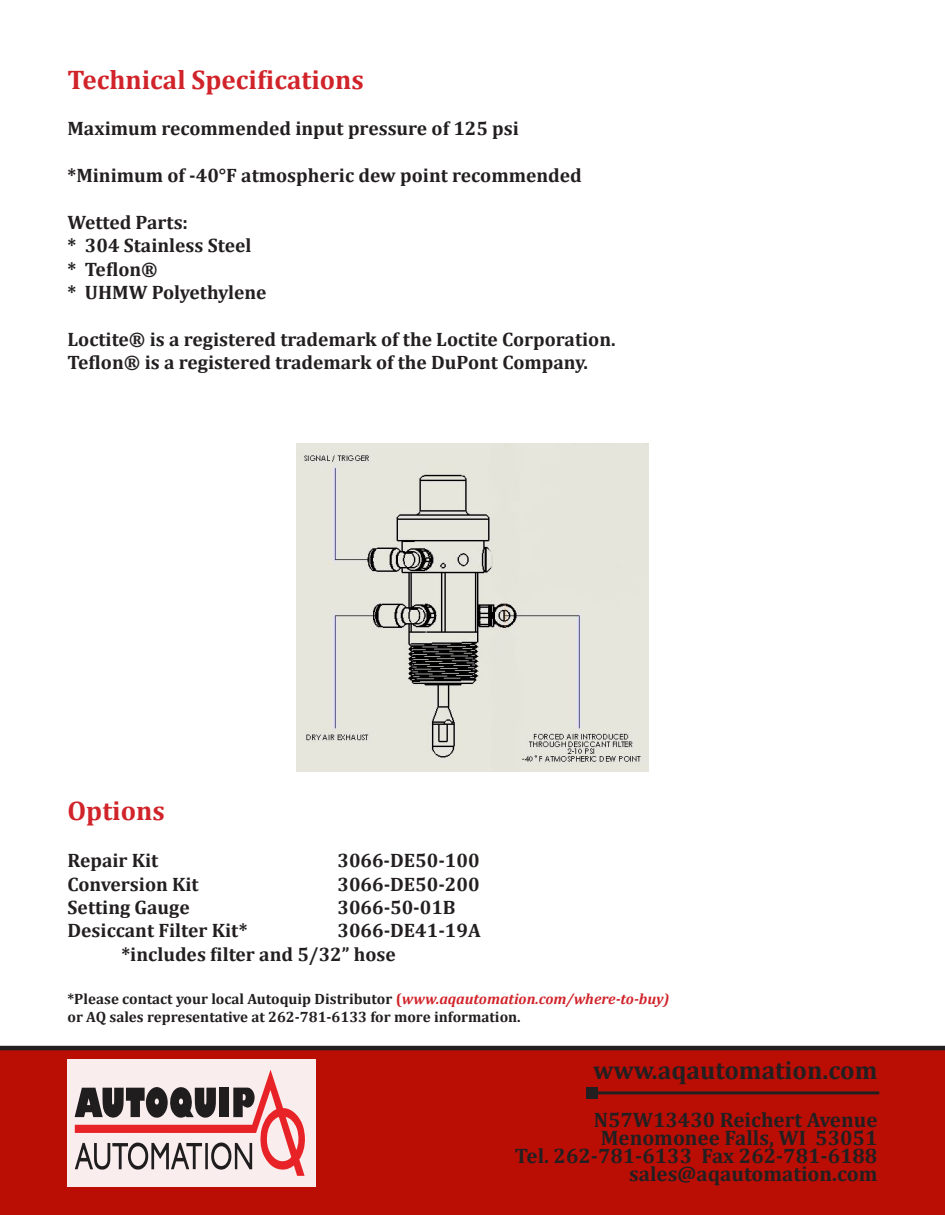
<style>
.page{position:relative;width:945px;height:1215px;background:#fff}
.page>*{position:absolute;margin:0;border:0;box-sizing:border-box;transform-origin:0 0}
.t1{font:700 27px "Cambria";color:#d1232a}
.t2{font:700 25.5px "Cambria";color:#231f20}
.t3{font:700 21px "Cambria";color:#231f20}
.t4{font:700 19.5px "Cambria";color:#231f20}
.t5{font:700 15px "Cambria";color:#231f20}
.s1{color:#d1232a}
.s2{font-style:italic;color:#d1232a}
</style>
<div class="page">
<div style="left:0;top:1041px;width:945px;height:174px;background:#fff;opacity:.45"></div>
<div style="left:0;top:1050px;width:945px;height:165px;background:#ba0e05"></div>
<hr style="left:0;top:1046px;width:945px;height:4px;background:#231f20">
<hr style="left:592px;top:1091px;width:287px;height:3px;background:#231f20">
<div style="left:586px;top:1087px;width:12px;height:12px;background:#231f20"></div>
<div style="left:68px;top:1059px;width:248px;height:127px;background:#faeded"></div>
<svg style="left:75px;top:1070px;width:230px;height:106px"></svg>
<img style="left:296px;top:444px;width:353px;height:327px">
<p class="t1" style="left:68px;top:60px;width:298px">Technical Specifications</p>
<p class="t4" style="left:68px;top:115px;width:453px">Maximum recommended input pressure of 125 psi</p>
<p class="t4" style="left:68px;top:162px;width:516px">*Minimum of -40°F atmospheric dew point recommended</p>
<p class="t4" style="left:68px;top:208px;width:122px">Wetted Parts:</p>
<p class="t4" style="left:68px;top:232px;width:185px">* 304 Stainless Steel</p>
<p class="t4" style="left:68px;top:255px;width:92px">* Teflon®</p>
<p class="t4" style="left:68px;top:279px;width:201px">* UHMW Polyethylene</p>
<p class="t4" style="left:68px;top:325px;width:550px">Loctite® is a registered trademark of the Loctite Corporation.</p>
<p class="t4" style="left:68px;top:349px;width:522px">Teflon® is a registered trademark of the DuPont Company.</p>
<p class="t1" style="left:68px;top:792px;width:99px">Options</p>
<p class="t4" style="left:68px;top:847px;width:92px">Repair Kit</p>
<p class="t4" style="left:337px;top:847px;width:144px">3066-DE50-100</p>
<p class="t4" style="left:68px;top:870px;width:133px">Conversion Kit</p>
<p class="t4" style="left:337px;top:870px;width:144px">3066-DE50-200</p>
<p class="t4" style="left:68px;top:893px;width:124px">Setting Gauge</p>
<p class="t4" style="left:337px;top:893px;width:120px">3066-50-01B</p>
<p class="t4" style="left:68px;top:917px;width:182px">Desiccant Filter Kit*</p>
<p class="t4" style="left:337px;top:917px;width:145px">3066-DE41-19A</p>
<p class="t4" style="left:121px;top:940px;width:276px">*includes filter and 5/32” hose</p>
<p class="t5" style="left:68px;top:988px;width:604px">*Please contact your local Autoquip Distributor <span class="s1">(</span><span class="s2">www.aqautomation.com/where-to-buy)</span></p>
<p class="t5" style="left:68px;top:1006px;width:455px">or AQ sales representative at 262-781-6133 for more information.</p>
<p class="t2" style="left:593px;top:1052px;width:286px">www.aqautomation.com</p>
<p class="t3" style="left:594px;top:1105px;width:285px">N57W13430 Reichert Avenue</p>
<p class="t3" style="left:601px;top:1123px;width:278px">Menomonee Falls, WI 53051</p>
<p class="t3" style="left:515px;top:1141px;width:364px">Tel. 262-781-6133 Fax 262-781-6188</p>
<p class="t3" style="left:629px;top:1159px;width:250px">sales@aqautomation.com</p>
</div>
